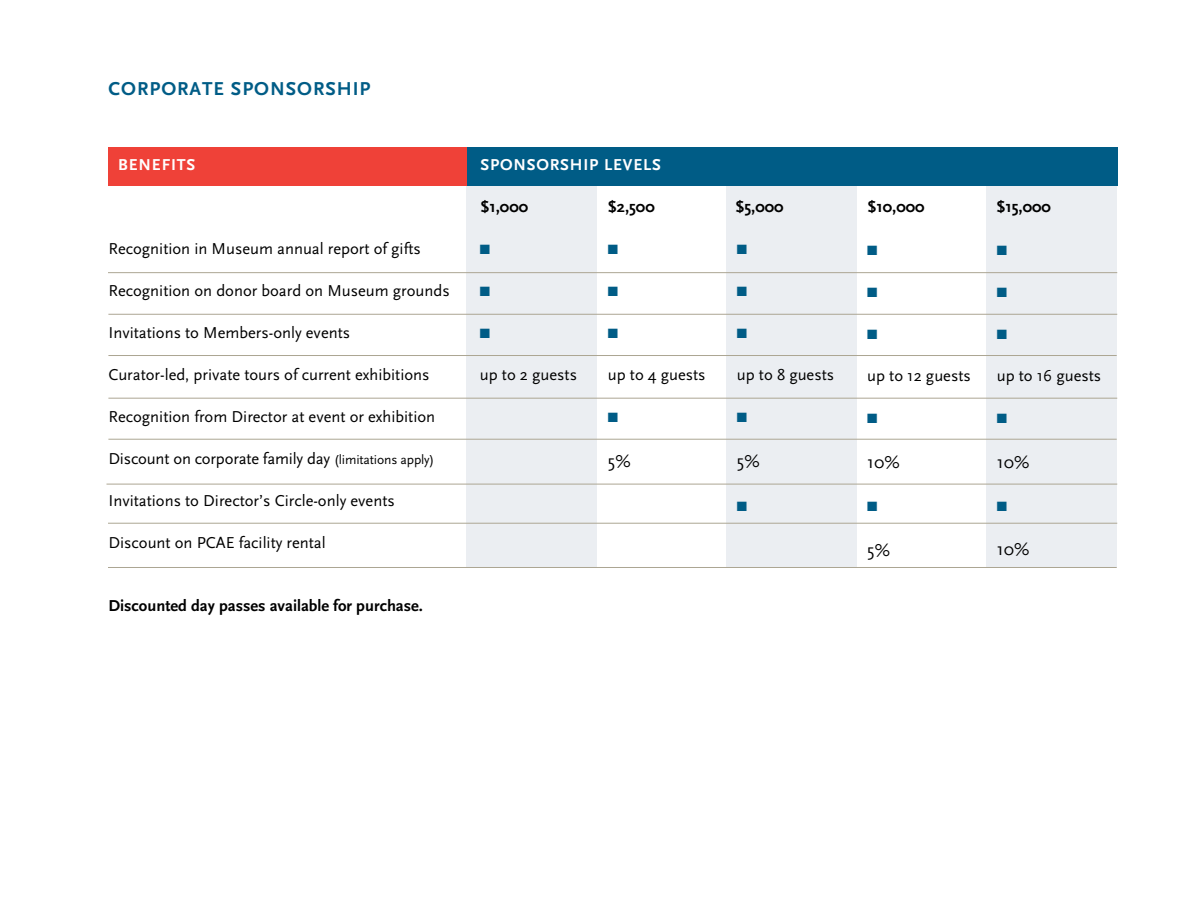
<style>
.page{position:relative;width:1188px;height:918px;background:#fff}
.page>*{position:absolute;margin:0;border:0;box-sizing:border-box;transform-origin:0 0}
.t1{font:700 19.5px "Scala Sans";letter-spacing:.05em;color:#005c86}
.t2{font:18px "Scala Sans";color:#000}
.t3{font:16.5px "Scala Sans";color:#000}
.t4{font:700 16.5px "Scala Sans";color:#000}
.t5{font:700 16.5px "Scala Sans";letter-spacing:.05em;color:#fff}
.t6{font:13.5px "Zapf Dingbats ITC";color:#005c86}
.s1{font-size:13.5px}
</style>
<div class="page">
<div style="left:987px;top:186px;width:130px;height:382px;background:#ebeef2"></div>
<div style="left:726px;top:186px;width:131px;height:381px;background:#ebeef2"></div>
<div style="left:466px;top:186px;width:131px;height:382px;background:#ebeef2"></div>
<div style="left:466px;top:147px;width:652px;height:39px;background:#005c86"></div>
<div style="left:108px;top:147px;width:359px;height:39px;background:#ef4138"></div>
<hr style="left:108px;top:355px;width:1009px;height:1px;background:#aca693">
<hr style="left:108px;top:398px;width:1009px;height:1px;background:#aca693">
<hr style="left:108px;top:439px;width:1009px;height:1px;background:#aca693">
<hr style="left:108px;top:314px;width:1009px;height:1px;background:#aca693">
<hr style="left:106px;top:484px;width:1011px;height:1px;background:#aca693">
<hr style="left:108px;top:272px;width:1009px;height:1px;background:#aca693">
<hr style="left:108px;top:523px;width:1009px;height:1px;background:#aca693">
<hr style="left:108px;top:567px;width:1009px;height:1px;background:#aca693">
<p class="t1" style="left:109px;top:78px;width:263px">CORPORATE SPONSORSHIP</p>
<p class="t5" style="left:118px;top:156px;width:79px">BENEFITS</p>
<p class="t5" style="left:480px;top:156px;width:182px">SPONSORSHIP LEVELS</p>
<p class="t4" style="left:480px;top:198px;width:49px">$1,000</p>
<p class="t4" style="left:608px;top:198px;width:48px">$2,500</p>
<p class="t4" style="left:735px;top:198px;width:50px">$5,000</p>
<p class="t4" style="left:867px;top:198px;width:59px">$10,000</p>
<p class="t4" style="left:996px;top:198px;width:56px">$15,000</p>
<p class="t6" style="left:480px;top:243px;width:12px">■</p>
<p class="t6" style="left:480px;top:285px;width:12px">■</p>
<p class="t6" style="left:480px;top:327px;width:12px">■</p>
<p class="t3" style="left:480px;top:366px;width:99px">up to 2 guests</p>
<p class="t3" style="left:108px;top:240px;width:314px">Recognition in Museum annual report of gifts</p>
<p class="t3" style="left:108px;top:282px;width:343px">Recognition on donor board on Museum grounds</p>
<p class="t3" style="left:108px;top:324px;width:243px">Invitations to Members-only events</p>
<p class="t3" style="left:108px;top:366px;width:323px">Curator-led, private tours of current exhibitions</p>
<p class="t3" style="left:108px;top:408px;width:328px">Recognition from Director at event or exhibition</p>
<p class="t3" style="left:108px;top:450px;width:328px">Discount on corporate family day <span class="s1">(limitations apply)</span></p>
<p class="t3" style="left:108px;top:492px;width:288px">Invitations to Director’s Circle-only events</p>
<p class="t3" style="left:108px;top:534px;width:219px">Discount on PCAE facility rental</p>
<p class="t6" style="left:608px;top:243px;width:12px">■</p>
<p class="t6" style="left:608px;top:285px;width:12px">■</p>
<p class="t6" style="left:608px;top:327px;width:12px">■</p>
<p class="t3" style="left:608px;top:366px;width:99px">up to 4 guests</p>
<p class="t6" style="left:608px;top:411px;width:12px">■</p>
<p class="t2" style="left:608px;top:451px;width:24px">5%</p>
<p class="t6" style="left:737px;top:243px;width:12px">■</p>
<p class="t6" style="left:737px;top:285px;width:12px">■</p>
<p class="t6" style="left:737px;top:327px;width:12px">■</p>
<p class="t3" style="left:737px;top:366px;width:99px">up to 8 guests</p>
<p class="t6" style="left:737px;top:411px;width:12px">■</p>
<p class="t2" style="left:737px;top:452px;width:24px">5%</p>
<p class="t6" style="left:737px;top:500px;width:12px">■</p>
<p class="t6" style="left:867px;top:244px;width:12px">■</p>
<p class="t6" style="left:867px;top:286px;width:12px">■</p>
<p class="t6" style="left:867px;top:328px;width:12px">■</p>
<p class="t3" style="left:867px;top:366px;width:105px">up to 12 guests</p>
<p class="t6" style="left:867px;top:412px;width:12px">■</p>
<p class="t2" style="left:867px;top:452px;width:34px">10%</p>
<p class="t6" style="left:867px;top:500px;width:12px">■</p>
<p class="t2" style="left:867px;top:541px;width:24px">5%</p>
<p class="t6" style="left:997px;top:244px;width:12px">■</p>
<p class="t6" style="left:997px;top:286px;width:12px">■</p>
<p class="t6" style="left:997px;top:328px;width:12px">■</p>
<p class="t3" style="left:997px;top:366px;width:106px">up to 16 guests</p>
<p class="t6" style="left:997px;top:412px;width:12px">■</p>
<p class="t2" style="left:997px;top:452px;width:34px">10%</p>
<p class="t6" style="left:997px;top:500px;width:12px">■</p>
<p class="t2" style="left:997px;top:539px;width:34px">10%</p>
<p class="t4" style="left:108px;top:597px;width:316px">Discounted day passes available for purchase.</p>
</div>
